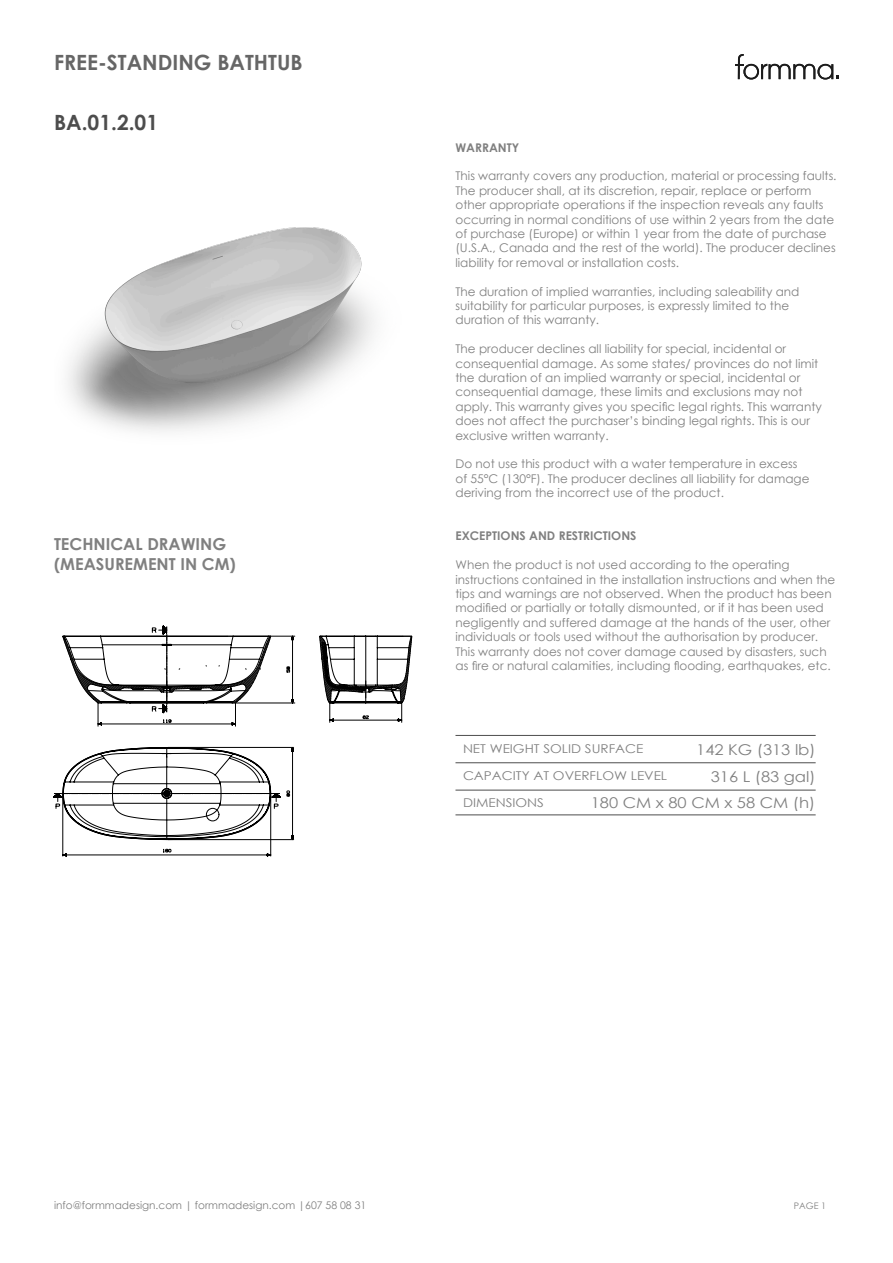
<style>
.page{position:relative;width:893px;height:1263px;background:#fff}
.page>*{position:absolute;margin:0;border:0;box-sizing:border-box;transform-origin:0 0}
.t1{font:700 21px "Century Gothic";color:#666}
.t2{font:700 21px "Century Gothic";color:#4d4d4d}
.t3{font:700 16.5px "Century Gothic";color:#808080}
.t4{font:14.85px "Century Gothic";color:#808080;scale:1.11 1}
.t5{font:12.15px "Century Gothic";color:#808080;scale:1.11 1}
.t6{font:12px/14.4px "Century Gothic";color:#808080}
.t7{font:700 12px "Century Gothic";color:#808080}
.t8{font:10.5px "Century Gothic";color:#808080}
.t9{font:9px "Century Gothic";color:#808080}
</style>
<div class="page">
<svg style="left:736px;top:54px;width:103px;height:25px"></svg>
<img style="left:67px;top:227px;width:308px;height:205px">
<svg style="left:53px;top:626px;width:359px;height:214px"></svg>
<hr style="left:292px;top:747px;width:1px;height:93px;background:#000">
<hr style="left:168px;top:839px;width:126px;height:1px;background:#000">
<hr style="left:330px;top:720px;width:72px;height:1px;background:#000">
<hr style="left:98px;top:724px;width:137px;height:1px;background:#000">
<hr style="left:292px;top:636px;width:1px;height:67px;background:#000">
<hr style="left:168px;top:747px;width:126px;height:1px;background:#000">
<svg style="left:64px;top:848px;width:206px;height:7px"></svg>
<hr style="left:63px;top:855px;width:208px;height:1px;background:#000">
<hr style="left:270px;top:795px;width:1px;height:61px;background:#000">
<hr style="left:63px;top:795px;width:1px;height:61px;background:#000">
<hr style="left:455px;top:735px;width:361px;height:1px;background:#4d4d4d">
<hr style="left:455px;top:762px;width:361px;height:1px;background:#4d4d4d">
<hr style="left:455px;top:790px;width:361px;height:1px;background:#4d4d4d">
<hr style="left:455px;top:814px;width:361px;height:1px;background:#4d4d4d">
<p class="t1" style="left:54px;top:46px;width:250px">FREE-STANDING BATHTUB</p>
<p class="t2" style="left:54px;top:106px;width:106px">BA.01.2.01</p>
<p class="t3" style="left:54px;top:532px;width:174px">TECHNICAL DRAWING</p>
<p class="t3" style="left:54px;top:552px;width:183px">(MEASUREMENT IN CM)</p>
<p class="t7" style="left:455px;top:138px;width:65px">WARRANTY</p>
<p class="t6" style="left:455px;top:169px;width:383px">This warranty covers any production, material or processing faults.<br>The producer shall, at its discretion, repair, replace or perform other appropriate operations if the inspection reveals any faults occurring in normal conditions of use within 2 years from the date of purchase (Europe) or within 1 year from the date of purchase (U.S.A., Canada and the rest of the world). The producer declines liability for removal or installation costs.</p>
<p class="t6" style="left:455px;top:284px;width:345px">The duration of implied warranties, including saleability and suitability for particular purposes, is expressly limited to the duration of this warranty.</p>
<p class="t6" style="left:455px;top:341px;width:368px">The producer declines all liability for special, incidental or consequential damage. As some states/ provinces do not limit the duration of an implied warranty or special, incidental or consequential damage, these limits and exclusions may not apply. This warranty gives you specific legal rights. This warranty does not affect the purchaser’s binding legal rights. This is our exclusive written warranty.</p>
<p class="t6" style="left:455px;top:457px;width:355px">Do not use this product with a water temperature in excess of 55°C (130°F). The producer declines all liability for damage deriving from the incorrect use of the product.</p>
<p class="t7" style="left:455px;top:527px;width:182px">EXCEPTIONS AND RESTRICTIONS</p>
<p class="t6" style="left:455px;top:557px;width:381px">When the product is not used according to the operating instructions contained in the installation instructions and when the tips and warnings are not observed. When the product has been modified or partially or totally dismounted, or if it has been used negligently and suffered damage at the hands of the user, other individuals or tools used without the authorisation by producer.<br>This warranty does not cover damage caused by disasters, such as fire or natural calamities, including flooding, earthquakes, etc.</p>
<p class="t4" style="left:696px;top:739px;width:109px">142 KG (313 lb)</p>
<p class="t4" style="left:711px;top:766px;width:96px">316 L (83 gal)</p>
<p class="t4" style="left:591px;top:792px;width:204px">180 CM x 80 CM x 58 CM (h)</p>
<p class="t5" style="left:463px;top:740px;width:164px">NET WEIGHT SOLID SURFACE</p>
<p class="t5" style="left:463px;top:767px;width:185px">CAPACITY AT OVERFLOW LEVEL</p>
<p class="t5" style="left:463px;top:794px;width:74px">DIMENSIONS</p>
<p class="t8" style="left:54px;top:1198px;width:314px">info@formmadesign.com | formmadesign.com |607 58 08 31</p>
<p class="t9" style="left:794px;top:1199px;width:34px">PAGE 1</p>
</div>
